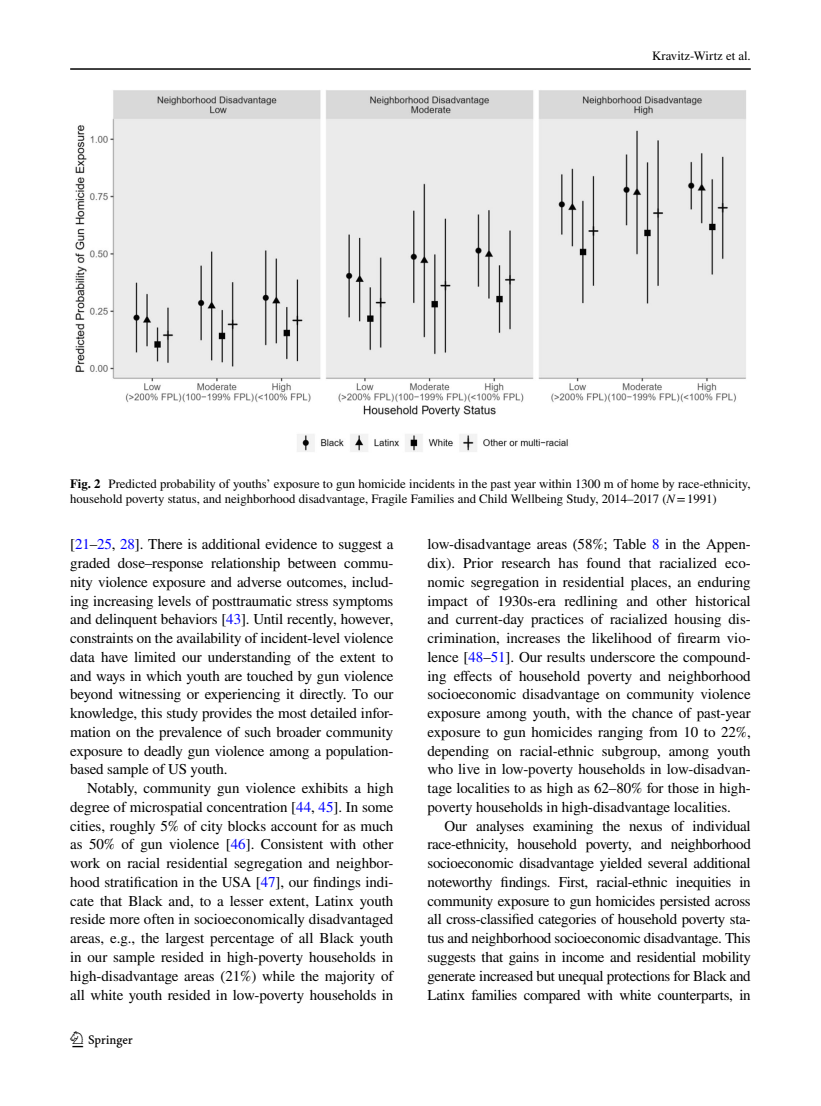
<style>
.page{position:relative;width:821px;height:1106px;background:#fff}
.page>*{position:absolute;margin:0;border:0;box-sizing:border-box;transform-origin:0 0}
.t1{font:22.5px "Springnew Regular 2";color:#000}
.t2{font:15px/18.8px "STIX";letter-spacing:-.01em;color:#000;text-align:justify}
.t3{font:12.75px/15px "STIX";color:#000}
.s1{font-weight:700}
.s2{font-style:italic}
.s3{color:#00f}
</style>
<div class="page">
<hr style="left:70px;top:68px;width:680px;height:2px;background:#000">
<img style="left:75px;top:90px;width:671px;height:362px">
<p class="t3" style="left:652px;top:49px;width:100px">Kravitz-Wirtz et al.</p>
<p class="t3" style="left:70px;top:477px;width:682px"><span class="s1">Fig. 2</span> Predicted probability of youths’ exposure to gun homicide incidents in the past year within 1300 m of home by race-ethnicity, household poverty status, and neighborhood disadvantage, Fragile Families and Child Wellbeing Study, 2014–2017 (<span class="s2">N</span>=1991)</p>
<p class="t2" style="left:70px;top:536px;width:325px">[<span class="s3">21</span>–<span class="s3">25</span>, <span class="s3">28</span>]. There is additional evidence to suggest a graded dose–response relationship between commu&shy;nity violence exposure and adverse outcomes, includ&shy;ing increasing levels of posttraumatic stress symptoms and delinquent behaviors [<span class="s3">43</span>]. Until recently, however, constraints on the availability of incident-level violence data have limited our understanding of the extent to and ways in which youth are touched by gun violence beyond witnessing or experiencing it directly. To our knowledge, this study provides the most detailed infor&shy;mation on the prevalence of such broader community exposure to deadly gun violence among a population&shy;based sample of US youth.</p>
<p class="t2" style="left:70px;top:779px;width:325px;text-indent:17px">Notably, community gun violence exhibits a high degree of microspatial concentration [<span class="s3">44</span>, <span class="s3">45</span>]. In some cities, roughly 5% of city blocks account for as much as 50% of gun violence [<span class="s3">46</span>]. Consistent with other work on racial residential segregation and neighbor&shy;hood stratification in the USA [<span class="s3">47</span>], our findings indi&shy;cate that Black and, to a lesser extent, Latinx youth reside more often in socioeconomically disadvantaged areas, e.g., the largest percentage of all Black youth in our sample resided in high-poverty households in high-disadvantage areas (21%) while the majority of all white youth resided in low-poverty households in</p>
<h1 class="t1" style="left:72px;top:1031px;width:62px">1 3</h1>
<p class="t2" style="left:427px;top:536px;width:325px">low-disadvantage areas (58%; Table <span class="s3">8</span> in the Appen&shy;dix). Prior research has found that racialized eco&shy;nomic segregation in residential places, an enduring impact of 1930s-era redlining and other historical and current-day practices of racialized housing dis&shy;crimination, increases the likelihood of firearm vio&shy;lence [<span class="s3">48</span>–<span class="s3">51</span>]. Our results underscore the compound&shy;ing effects of household poverty and neighborhood socioeconomic disadvantage on community violence exposure among youth, with the chance of past-year exposure to gun homicides ranging from 10 to 22%, depending on racial-ethnic subgroup, among youth who live in low-poverty households in low-disadvan&shy;tage localities to as high as 62–80% for those in high&shy;poverty households in high-disadvantage localities.</p>
<p class="t2" style="left:427px;top:817px;width:325px;text-indent:17px">Our analyses examining the nexus of individual race-ethnicity, household poverty, and neighborhood socioeconomic disadvantage yielded several additional noteworthy findings. First, racial-ethnic inequities in community exposure to gun homicides persisted across all cross-classified categories of household poverty sta&shy;tus and neighborhood socioeconomic disadvantage. This suggests that gains in income and residential mobility generate increased but unequal protections for Black and Latinx families compared with white counterparts, in</p>
</div>
